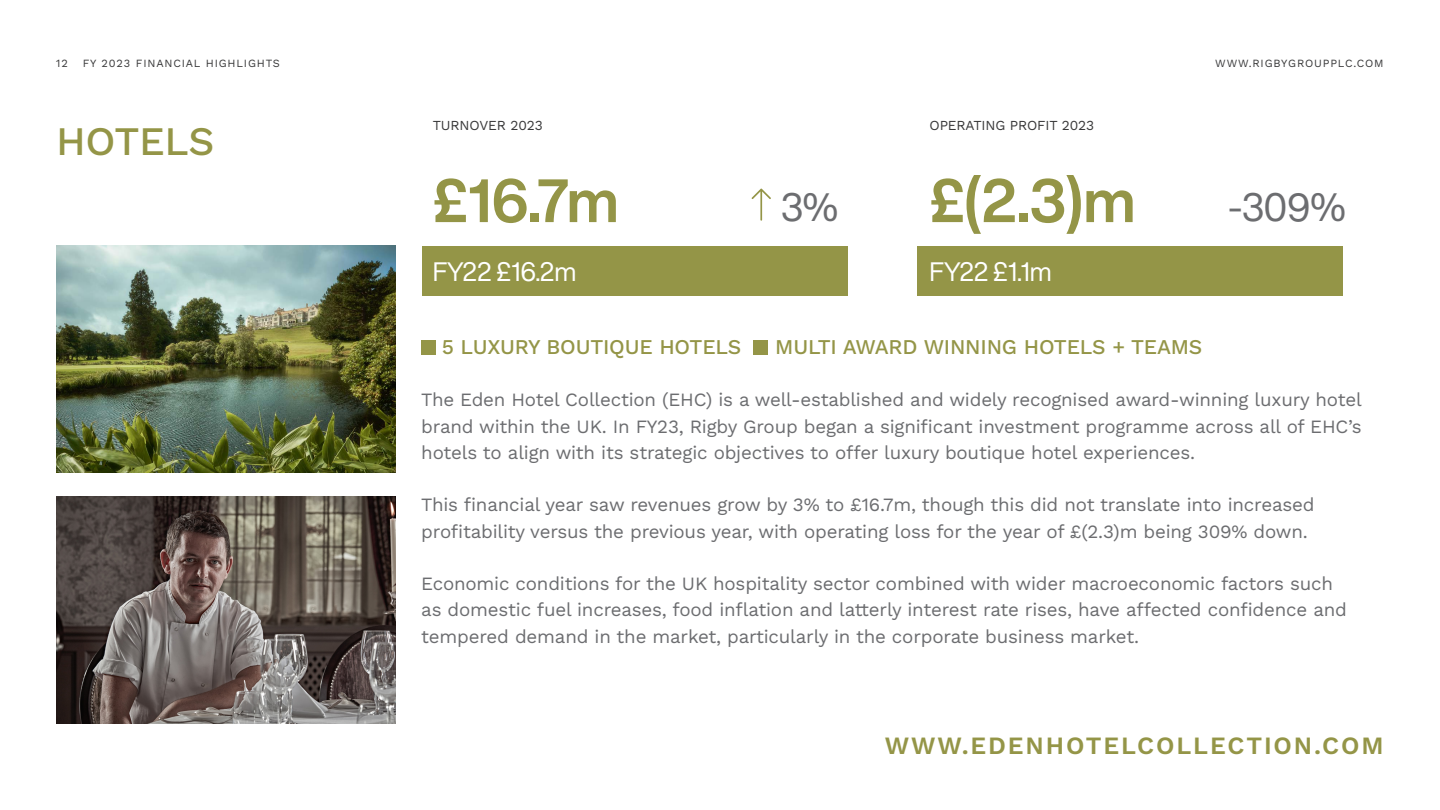
<style>
.page{position:relative;width:1440px;height:810px;background:#fff}
.page>*{position:absolute;margin:0;border:0;box-sizing:border-box;transform-origin:0 0}
.t1{font:700 60px "Helvetica Now Display";color:#949547}
.Heading_1{font:500 40.5px "Work Sans";letter-spacing:-.01em;color:#949547}
.Heading_1-2{font:38.92px "Helvetica Now Display";color:#6c6d70}
.Heading_1-3{font:26.25px "Helvetica Now Display";color:#fff}
.Heading_1-4{font:600 24.9px "Work Sans";letter-spacing:.075em;color:#949547}
.Heading_1-5{font:500 21px "Work Sans";letter-spacing:-.01em;color:#949547}
.Heading_1-6{font:18.75px/26.2px "Work Sans";letter-spacing:-.01em;color:#6c6d70;text-align:justify}
.Heading_1-7{font:13.73px "Work Sans";letter-spacing:-.01em;color:#383839}
.Heading_1-8{font:11.02px "Work Sans";letter-spacing:.075em;color:#383839}
</style>
<div class="page">
<img style="left:56px;top:246px;width:339px;height:226px">
<img style="left:56px;top:497px;width:339px;height:226px">
<div style="left:918px;top:246px;width:425px;height:49px;background:#949547"></div>
<div style="left:422px;top:246px;width:425px;height:49px;background:#949547"></div>
<svg style="left:752px;top:188px;width:19px;height:33px"></svg>
<div style="left:753px;top:340px;width:14px;height:15px;background:#949547"></div>
<div style="left:421px;top:340px;width:15px;height:15px;background:#949547"></div>
<p class="Heading_1-8" style="left:56px;top:54px;width:13px">12</p>
<p class="Heading_1-8" style="left:83px;top:54px;width:199px">FY 2023 FINANCIAL HIGHLIGHTS</p>
<p class="Heading_1-8" style="left:1215px;top:54px;width:170px">WWW.RIGBYGROUPPLC.COM</p>
<p class="Heading_1" style="left:56px;top:110px;width:160px">HOTELS</p>
<p class="Heading_1-7" style="left:433px;top:115px;width:112px">TURNOVER 2023</p>
<p class="Heading_1-7" style="left:930px;top:115px;width:166px">OPERATING PROFIT 2023</p>
<p class="t1" style="left:433px;top:159px;width:187px">£16.7m</p>
<p class="Heading_1-2" style="left:781px;top:181px;width:58px">3%</p>
<p class="t1" style="left:930px;top:159px;width:207px">£(2.3)m</p>
<p class="Heading_1-2" style="left:1228px;top:181px;width:119px">-309%</p>
<p class="Heading_1-3" style="left:433px;top:253px;width:145px">FY22 £16.2m</p>
<p class="Heading_1-3" style="left:930px;top:253px;width:124px">FY22 £1.1m</p>
<p class="Heading_1-5" style="left:442px;top:331px;width:301px">5 LUXURY BOUTIQUE HOTELS</p>
<p class="Heading_1-5" style="left:775px;top:331px;width:429px">MULTI AWARD WINNING HOTELS + TEAMS</p>
<p class="Heading_1-6" style="left:421px;top:386px;width:942px">The Eden Hotel Collection (EHC) is a well-established and widely recognised award-winning luxury hotel brand within the UK. In FY23, Rigby Group began a significant investment programme across all of EHC’s hotels to align with its strategic objectives to offer luxury boutique hotel experiences.</p>
<p class="Heading_1-6" style="left:421px;top:491px;width:895px">This financial year saw revenues grow by 3% to £16.7m, though this did not translate into increased</p>
<p class="Heading_1-6" style="left:421px;top:517px;width:888px">profitability versus the previous year, with operating loss for the year of £(2.3)m being 309% down.</p>
<p class="Heading_1-6" style="left:421px;top:570px;width:913px">Economic conditions for the UK hospitality sector combined with wider macroeconomic factors such</p>
<p class="Heading_1-6" style="left:421px;top:596px;width:927px">as domestic fuel increases, food inflation and latterly interest rate rises, have affected confidence and tempered demand in the market, particularly in the corporate business market.</p>
<p class="Heading_1-4" style="left:885px;top:726px;width:500px">WWW.EDENHOTELCOLLECTION.COM</p>
</div>
